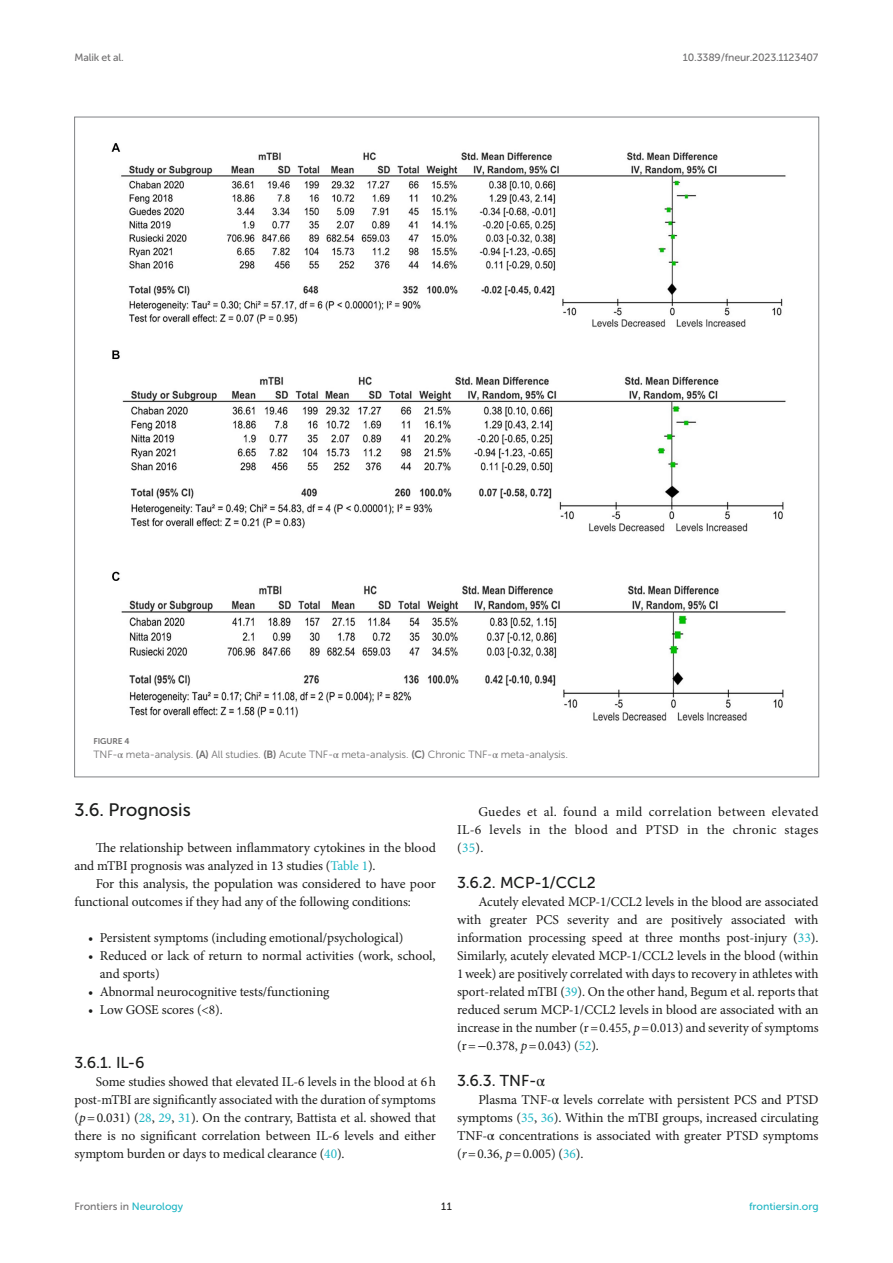
<style>
.page{position:relative;width:893px;height:1263px;background:#fff}
.page>*{position:absolute;margin:0;border:0;box-sizing:border-box;transform-origin:0 0}
.HEAD_2{font:18px "Museo Sans 500";color:#1b1c1b}
.HEAD_3{font:15.75px "Museo Sans 500";color:#1b1c1b}
.TEXT_FLUSH{font:13.5px/18px "Minion Pro";letter-spacing:-.005em;color:#1b1c1b;text-align:justify}
.TEXT{font:13.5px/18px "Minion Pro";letter-spacing:-.005em;color:#1b1c1b}
.BL_MID{font:13.5px/18px "Minion Pro";letter-spacing:-.005em;color:#1b1c1b}
.BL_ABW{font:13.5px "Minion Pro";letter-spacing:-.01em;color:#1b1c1b}
.BL_BLW{font:13.5px "Minion Pro";letter-spacing:-.005em;color:#1b1c1b}
.FIG_LEG{font:10.5px "Museo Sans 300";letter-spacing:-.01em;color:#706f70}
.t1{font:10.5px "Museo Sans 500";letter-spacing:-.015em;color:#706f70}
.t2{font:10.5px "Museo Sans 500";color:#1db5c3}
.t3{font:10.5px "Museo Sans 500";color:#1b1c1b}
.FIG_HD{font:8.25px "Museo Sans 700";letter-spacing:-.01em;color:#706f70}
.s1{font-family:"STIX General"}
.s2{font-family:"Museo Sans 700"}
.s3{color:#1db5c3}
.s4{font-style:italic}
</style>
<div class="page">
<img style="left:111px;top:143px;width:675px;height:578px">
<p class="t1" style="left:74px;top:51px;width:51px">Malik et al.</p>
<p class="t1" style="left:683px;top:51px;width:137px">10.3389/fneur.2023.1123407</p>
<p class="FIG_HD" style="left:94px;top:737px;width:37px">FIGURE 4</p>
<p class="FIG_LEG" style="left:94px;top:749px;width:476px">TNF-<span class="s1">α</span> meta-analysis. <span class="s2">(A)</span> All studies. <span class="s2">(B)</span> Acute TNF-<span class="s1">α</span> meta-analysis. <span class="s2">(C)</span> Chronic TNF-<span class="s1">α</span> meta-analysis.</p>
<p class="HEAD_2" style="left:74px;top:800px;width:118px">3.6. Prognosis</p>
<p class="TEXT_FLUSH" style="left:74px;top:839px;width:363px;text-indent:21px">The relationship between inflammatory cytokines in the blood and mTBI prognosis was analyzed in 13 studies (<span class="s3">Table 1</span>).</p>
<p class="TEXT" style="left:74px;top:875px;width:363px;text-indent:21px">For this analysis, the population was considered to have poor functional outcomes if they had any of the following conditions:</p>
<p class="BL_ABW" style="left:88px;top:929px;width:317px">• Persistent symptoms (including emotional/psychological)</p>
<p class="BL_MID" style="left:100px;top:947px;width:337px;text-indent:-12px">• Reduced or lack of return to normal activities (work, school, and sports)</p>
<p class="BL_MID" style="left:88px;top:983px;width:243px">• Abnormal neurocognitive tests/functioning</p>
<p class="BL_BLW" style="left:88px;top:1001px;width:136px">• Low GOSE scores (&lt;8).</p>
<p class="HEAD_3" style="left:74px;top:1054px;width:72px">3.6.1. IL-6</p>
<p class="TEXT_FLUSH" style="left:74px;top:1073px;width:363px;text-indent:21px">Some studies showed that elevated IL-6 levels in the blood at 6h post-mTBI are significantly associated with the duration of symptoms (<span class="s4">p</span>=0.031) (<span class="s3">28</span>, <span class="s3">29</span>, <span class="s3">31</span>). On the contrary, Battista et al. showed that there is no significant correlation between IL-6 levels and either symptom burden or days to medical clearance (<span class="s3">40</span>).</p>
<p class="TEXT" style="left:457px;top:803px;width:363px;text-align:justify;text-indent:21px">Guedes et al. found a mild correlation between elevated IL-6 levels in the blood and PTSD in the chronic stages (<span class="s3">35</span>).</p>
<p class="HEAD_3" style="left:457px;top:874px;width:140px">3.6.2. MCP-1/CCL2</p>
<p class="TEXT_FLUSH" style="left:457px;top:893px;width:363px;text-indent:21px">Acutely elevated MCP-1/CCL2 levels in the blood are associated with greater PCS severity and are positively associated with information processing speed at three months post-injury (<span class="s3">33</span>).<br>Similarly, acutely elevated MCP-1/CCL2 levels in the blood (within 1week) are positively correlated with days to recovery in athletes with sport-related mTBI (<span class="s3">39</span>). On the other hand, Begum et al. reports that reduced serum MCP-1/CCL2 levels in blood are associated with an increase in the number (r=0.455, <span class="s4">p</span>=0.013) and severity of symptoms (r=<span class="s1">−</span>0.378, <span class="s4">p</span>=0.043) (<span class="s3">52</span>).</p>
<p class="HEAD_3" style="left:457px;top:1072px;width:89px">3.6.3. TNF-<span class="s1">α</span></p>
<p class="TEXT_FLUSH" style="left:457px;top:1091px;width:363px;text-indent:21px">Plasma TNF-<span class="s1">α</span> levels correlate with persistent PCS and PTSD symptoms (<span class="s3">35</span>, <span class="s3">36</span>). Within the mTBI groups, increased circulating TNF-<span class="s1">α</span> concentrations is associated with greater PTSD symptoms (<span class="s4">r</span>=0.36, <span class="s4">p</span>=0.005) (<span class="s3">36</span>).</p>
<p class="t1" style="left:74px;top:1200px;width:110px">Frontiers in <span class="s3">Neurology</span></p>
<p class="t3" style="left:441px;top:1200px;width:12px">11</p>
<p class="t2" style="left:749px;top:1200px;width:71px">frontiersin.org</p>
</div>
